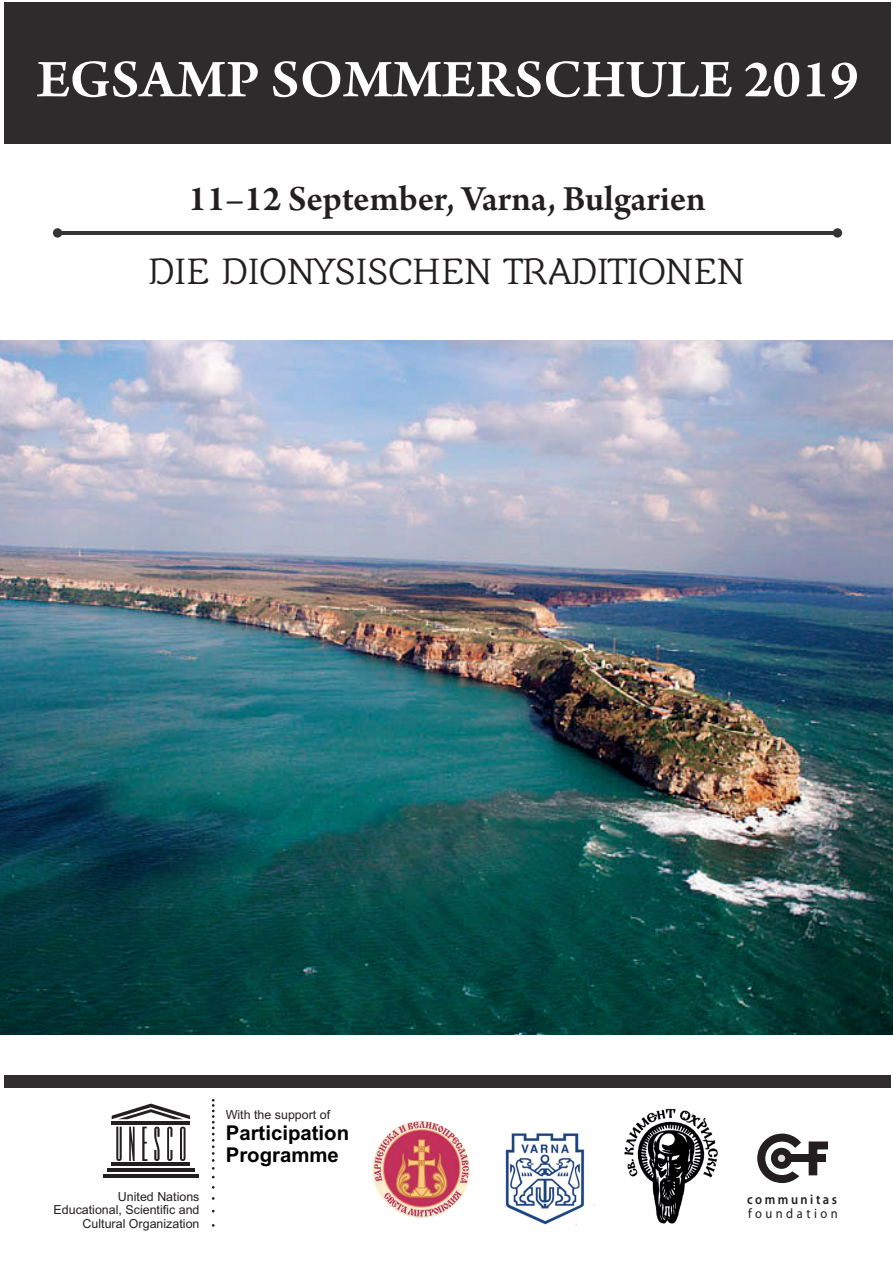
<style>
.page{position:relative;width:893px;height:1263px;background:#fff}
.page>*{position:absolute;margin:0;border:0;box-sizing:border-box;transform-origin:0 0}
.t1{font:600 56.1px "Arno Pro";color:#fff;scale:1.04 1}
.t2{font:600 37.35px "Arno Pro";color:#231f20}
.t3{font:37.35px "Barkentina";color:#231f20}
.t4{font:700 20.4px/21.5px "Arial";color:#000}
.t5{font:600 13.8px "Myriad Pro";letter-spacing:.2em;color:#231f20;scale:.91 1}
.t6{font:13.8px "Myriad Pro";letter-spacing:.28em;color:#231f20;scale:.91 1}
.t7{font:12.45px/13.6px "Arial";color:#231f20;text-align:right}
</style>
<div class="page">
<div style="left:5px;top:2px;width:885px;height:142px;background:#2e2b2c"></div>
<div style="left:5px;top:1075px;width:885px;height:12px;background:#2f2d2e"></div>
<hr style="left:57px;top:231px;width:781px;height:3px;background:#363536">
<div style="left:53px;top:228px;width:9px;height:10px;background:#363536;border-radius:50%"></div>
<div style="left:833px;top:228px;width:9px;height:10px;background:#363536;border-radius:50%"></div>
<img style="left:0;top:341px;width:893px;height:693px">
<img style="left:373px;top:1121px;width:97px;height:97px;border-radius:49px">
<img style="left:505px;top:1133px;width:80px;height:91px">
<img style="left:624px;top:1108px;width:94px;height:116px">
<svg style="left:757px;top:1133px;width:71px;height:50px"></svg>
<svg style="left:212px;top:1099px;width:3px;height:71px"></svg>
<hr style="left:112px;top:1163px;width:78px;height:3px;background:#231f20">
<hr style="left:107px;top:1168px;width:87px;height:4px;background:#231f20">
<hr style="left:103px;top:1174px;width:96px;height:3px;background:#231f20">
<hr style="left:112px;top:1121px;width:78px;height:3px;background:#231f20">
<svg style="left:112px;top:1103px;width:78px;height:16px"></svg>
<svg style="left:116px;top:1126px;width:6px;height:35px"></svg>
<svg style="left:129px;top:1126px;width:6px;height:35px"></svg>
<svg style="left:142px;top:1126px;width:6px;height:35px"></svg>
<svg style="left:167px;top:1126px;width:5px;height:35px"></svg>
<svg style="left:180px;top:1126px;width:6px;height:35px"></svg>
<svg style="left:154px;top:1126px;width:6px;height:35px"></svg>
<h1 class="t1" style="left:37px;top:47px;width:792px">EGSAMP SOMMERSCHULE 2019</h1>
<h2 class="t2" style="left:188px;top:177px;width:519px">11–12 September, Varna, Bulgarien</h2>
<h2 class="t3" style="left:149px;top:248px;width:598px">DIE DIONYSISCHEN TRADITIONEN</h2>
<p class="t7" style="left:54px;top:1189px;width:148px">United Nations<br>Educational, Scientific and<br>Cultural Organization</p>
<p class="t7" style="left:226px;top:1108px;width:106px">With the support of</p>
<h3 class="t4" style="left:226px;top:1123px;width:125px">Participation<br>Programme</h3>
<p class="t5" style="left:747px;top:1190px;width:100px">communitas</p>
<p class="t6" style="left:748px;top:1204px;width:100px">foundation</p>
</div>
